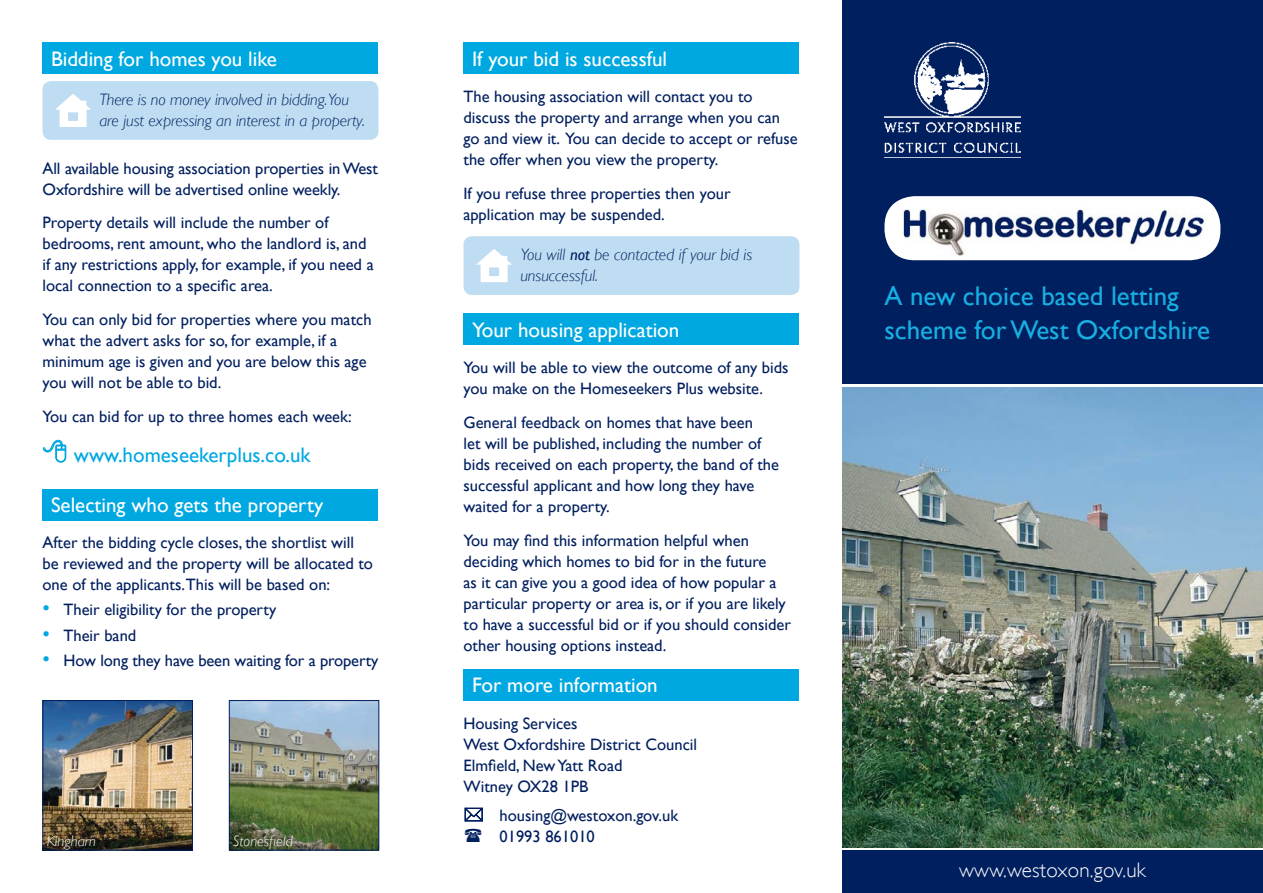
<style>
.page{position:relative;width:1263px;height:893px;background:#fff}
.page>*{position:absolute;margin:0;border:0;box-sizing:border-box;transform-origin:0 0}
.t1{font:27px/34.5px "Gill Sans";color:#18afe3}
.t2{font:21px "Gill Sans";color:#fff}
.t3{font:21px "Gill Sans";color:#00a8e1}
.t4{font:300 21px "Gill Sans";letter-spacing:.01em;color:#fff}
.t5{font:16.5px/21px "Gill Sans";color:#001f5f}
.t6{font:italic 300 16.5px/21px "Gill Sans";letter-spacing:-.005em;color:#001f5f}
.t7{font:italic 300 15px "Gill Sans";color:#fff}
.s1{font-size:21px;color:#00a8e1}
.s2{font-weight:400}
</style>
<div class="page">
<img style="left:45px;top:702px;width:146px;height:146px">
<div style="left:43px;top:700px;width:150px;height:150px;border:1px solid #001f5f"></div>
<img style="left:231px;top:702px;width:146px;height:146px">
<div style="left:229px;top:700px;width:150px;height:150px;border:1px solid #001f5f"></div>
<div style="left:842px;top:850px;width:421px;height:43px;background:#001f5f"></div>
<div style="left:842px;top:0;width:421px;height:383px;background:#001f5f"></div>
<div style="left:43px;top:43px;width:335px;height:31px;background:#00a8e1"></div>
<div style="left:43px;top:81px;width:335px;height:59px;background:#bedcf2;border-radius:9px"></div>
<svg style="left:55px;top:94px;width:36px;height:33px"></svg>
<div style="left:43px;top:489px;width:335px;height:31px;background:#00a8e1"></div>
<div style="left:463px;top:43px;width:336px;height:31px;background:#00a8e1"></div>
<div style="left:463px;top:236px;width:336px;height:59px;background:#bedcf2;border-radius:9px"></div>
<svg style="left:476px;top:249px;width:36px;height:33px"></svg>
<div style="left:463px;top:314px;width:336px;height:31px;background:#00a8e1"></div>
<div style="left:463px;top:669px;width:336px;height:32px;background:#00a8e1"></div>
<div style="left:884px;top:196px;width:336px;height:64px;background:#fff;border-radius:30px"></div>
<img style="left:903px;top:208px;width:302px;height:49px">
<img style="left:884px;top:43px;width:136px;height:110px">
<img style="left:842px;top:388px;width:421px;height:459px">
<svg style="left:43px;top:440px;width:24px;height:23px"></svg>
<svg style="left:464px;top:807px;width:19px;height:15px"></svg>
<p class="t2" style="left:51px;top:46px;width:227px">Bidding for homes you like</p>
<p class="t6" style="left:99px;top:89px;width:267px">There is no money involved in bidding.You are just expressing an interest in a property.</p>
<p class="t5" style="left:43px;top:158px;width:337px">All available housing association properties in West<br>Oxfordshire will be advertised online weekly.</p>
<p class="t5" style="left:43px;top:213px;width:333px">Property details will include the number of bedrooms, rent amount, who the landlord is, and if any restrictions apply, for example, if you need a local connection to a specific area.</p>
<p class="t5" style="left:43px;top:309px;width:331px">You can only bid for properties where you match what the advert asks for so, for example, if a minimum age is given and you are below this age you will not be able to bid.</p>
<p class="t5" style="left:43px;top:406px;width:311px">You can bid for up to three homes each week:</p>
<p class="t3" style="left:74px;top:442px;width:238px">www.homeseekerplus.co.uk</p>
<p class="t2" style="left:51px;top:493px;width:274px">Selecting who gets the property</p>
<p class="t5" style="left:43px;top:532px;width:332px">After the bidding cycle closes, the shortlist will be reviewed and the property will be allocated to one of the applicants.This will be based on:</p>
<p class="t5" style="left:43px;top:600px;width:235px"><span class="s1">•</span> Their eligibility for the property</p>
<p class="t5" style="left:43px;top:625px;width:95px"><span class="s1">•</span> Their band</p>
<p class="t5" style="left:43px;top:650px;width:337px"><span class="s1">•</span> How long they have been waiting for a property</p>
<p class="t7" style="left:47px;top:832px;width:51px">Kingham</p>
<p class="t7" style="left:233px;top:832px;width:61px">Stonesfield</p>
<p class="t2" style="left:472px;top:46px;width:197px">If your bid is successful</p>
<p class="t5" style="left:463px;top:86px;width:336px">The housing association will contact you to discuss the property and arrange when you can go and view it. You can decide to accept or refuse the offer when you view the property.</p>
<p class="t5" style="left:463px;top:183px;width:269px">If you refuse three properties then your application may be suspended.</p>
<p class="t6" style="left:520px;top:244px;width:233px">You will <span class="s2">not</span> be contacted if your bid is unsuccessful.</p>
<p class="t2" style="left:472px;top:317px;width:209px">Your housing application</p>
<p class="t5" style="left:463px;top:357px;width:327px">You will be able to view the outcome of any bids you make on the Homeseekers Plus website.</p>
<p class="t5" style="left:463px;top:412px;width:317px">General feedback on homes that have been<br>let will be published, including the number of bids received on each property, the band of the successful applicant and how long they have waited for a property.</p>
<p class="t5" style="left:463px;top:530px;width:329px">You may find this information helpful when deciding which homes to bid for in the future<br>as it can give you a good idea of how popular a particular property or area is, or if you are likely to have a successful bid or if you should consider other housing options instead.</p>
<p class="t2" style="left:472px;top:673px;width:187px">For more information</p>
<p class="t5" style="left:463px;top:713px;width:235px">Housing Services<br>West Oxfordshire District Council<br>Elmfield, New Yatt Road<br>Witney OX28 1PB</p>
<p class="t5" style="left:499px;top:805px;width:180px">housing@westoxon.gov.uk<br>01993 861010</p>
<h1 class="t1" style="left:884px;top:279px;width:327px">A new choice based letting scheme for West Oxfordshire</h1>
<p class="t4" style="left:959px;top:858px;width:188px">www.westoxon.gov.uk</p>
</div>
